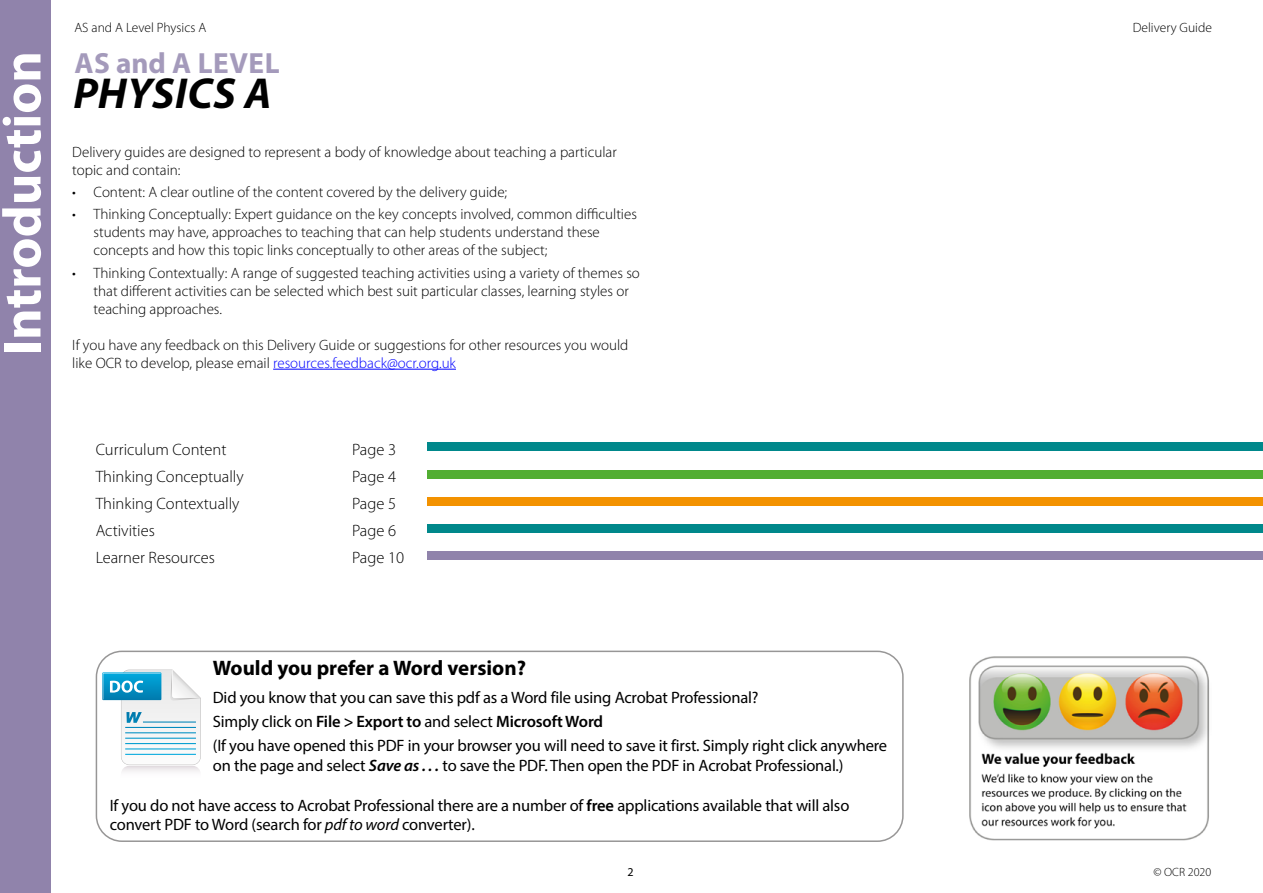
<style>
.page{position:relative;width:1263px;height:893px;background:#fff}
.page>*{position:absolute;margin:0;border:0;box-sizing:border-box;transform-origin:0 0}
.t1{font:700 54px "Myriad Pro";color:#fff}
.t2{font:italic 700 43.5px "Myriad Pro";letter-spacing:.01em;color:#000}
.AS_and_A_Level_inner{font:700 29.25px "Myriad Pro";letter-spacing:.015em;color:#a49abb}
.t3{font:700 21px "Myriad Pro";color:#000}
.t4{font:16.5px/19.8px "Myriad Pro";letter-spacing:-.01em;color:#000}
.Contents{font:300 16.5px "Myriad Pro";color:#000}
.t5{font:600 16.5px "Myriad Pro";letter-spacing:-.01em;color:#000}
.body{font:300 15px/18px "Myriad Pro";color:#000}
.t6{font:300 13.5px "Myriad Pro";color:#000}
.t7{font:300 12px "Myriad Pro";color:#000}
.t8{font:12px "Myriad Pro";color:#000}
.s1{color:#00f}
.s2{font-weight:400}
.s3{font-weight:600;font-style:italic}
.s4{font-weight:600}
.s5{font-style:italic}
</style>
<div class="page">
<div style="left:0;top:0;width:51px;height:893px;background:#9083ab"></div>
<hr style="left:273px;top:369px;width:183px;height:1px;background:#00f">
<div style="left:427px;top:442px;width:836px;height:9px;background:#00888b"></div>
<div style="left:427px;top:470px;width:836px;height:8px;background:#52ae32"></div>
<div style="left:427px;top:497px;width:836px;height:9px;background:#f39200"></div>
<div style="left:427px;top:524px;width:836px;height:9px;background:#00888b"></div>
<div style="left:427px;top:551px;width:836px;height:8px;background:#9083ab"></div>
<div style="left:96px;top:651px;width:808px;height:191px;border:2px solid #979696;border-radius:26px"></div>
<svg style="left:102px;top:669px;width:99px;height:103px"></svg>
<img style="left:969px;top:656px;width:241px;height:185px">
<h1 class="t1" style="left:-13px;top:355px;width:306px;rotate:-90deg">Introduction</h1>
<p class="t6" style="left:74px;top:21px;width:133px">AS and A Level Physics A</p>
<p class="t6" style="left:1133px;top:21px;width:81px">Delivery Guide</p>
<p class="AS_and_A_Level_inner" style="left:75px;top:44px;width:207px">AS and A LEVEL</p>
<p class="t2" style="left:73px;top:65px;width:200px">PHYSICS A</p>
<h4 class="body" style="left:72px;top:143px;width:546px">Delivery guides are designed to represent a body of knowledge about teaching a particular topic and contain:</h4>
<p class="body" style="left:72px;top:183px;width:436px">• Content: A clear outline of the content covered by the delivery guide;</p>
<p class="body" style="left:94px;top:206px;width:545px;text-indent:-21px">• Thinking Conceptually: Expert guidance on the key concepts involved, common difficulties students may have, approaches to teaching that can help students understand these concepts and how this topic links conceptually to other areas of the subject;</p>
<p class="body" style="left:94px;top:264px;width:548px;text-indent:-21px">• Thinking Contextually: A range of suggested teaching activities using a variety of themes so that different activities can be selected which best suit particular classes, learning styles or teaching approaches.</p>
<h4 class="body" style="left:72px;top:336px;width:558px">If you have any feedback on this Delivery Guide or suggestions for other resources you would like OCR to develop, please email <span class="s1">resources.feedback@ocr.org.uk</span></h4>
<p class="Contents" style="left:96px;top:440px;width:132px">Curriculum Content</p>
<p class="Contents" style="left:352px;top:440px;width:45px">Page 3</p>
<p class="Contents" style="left:96px;top:467px;width:149px">Thinking Conceptually</p>
<p class="Contents" style="left:352px;top:467px;width:45px">Page 4</p>
<p class="Contents" style="left:96px;top:494px;width:145px">Thinking Contextually</p>
<p class="Contents" style="left:352px;top:494px;width:45px">Page 5</p>
<p class="Contents" style="left:96px;top:521px;width:61px">Activities</p>
<p class="Contents" style="left:352px;top:521px;width:45px">Page 6</p>
<p class="Contents" style="left:96px;top:548px;width:121px">Learner Resources</p>
<p class="Contents" style="left:352px;top:548px;width:53px">Page 10</p>
<p class="t3" style="left:213px;top:654px;width:315px">Would you prefer a Word version?</p>
<p class="t4" style="left:213px;top:687px;width:547px">Did you know that you can save this pdf as a Word file using Acrobat Professional?</p>
<p class="t5" style="left:213px;top:711px;width:392px"><span class="s2">Simply click on</span> File &gt; Export to <span class="s2">and select</span> Microsoft Word</p>
<p class="t4" style="left:213px;top:736px;width:676px">(If you have opened this PDF in your browser you will need to save it first. Simply right click anywhere on the page and select <span class="s3">Save as . . .</span> to save the PDF. Then open the PDF in Acrobat Professional.)</p>
<p class="t4" style="left:110px;top:795px;width:741px">If you do not have access to Acrobat Professional there are a number of <span class="s4">free</span> applications available that will also convert PDF to Word (search for <span class="s5">pdf to word</span> converter).</p>
<p class="t8" style="left:627px;top:865px;width:8px">2</p>
<p class="t7" style="left:1153px;top:866px;width:59px">© OCR 2020</p>
</div>
